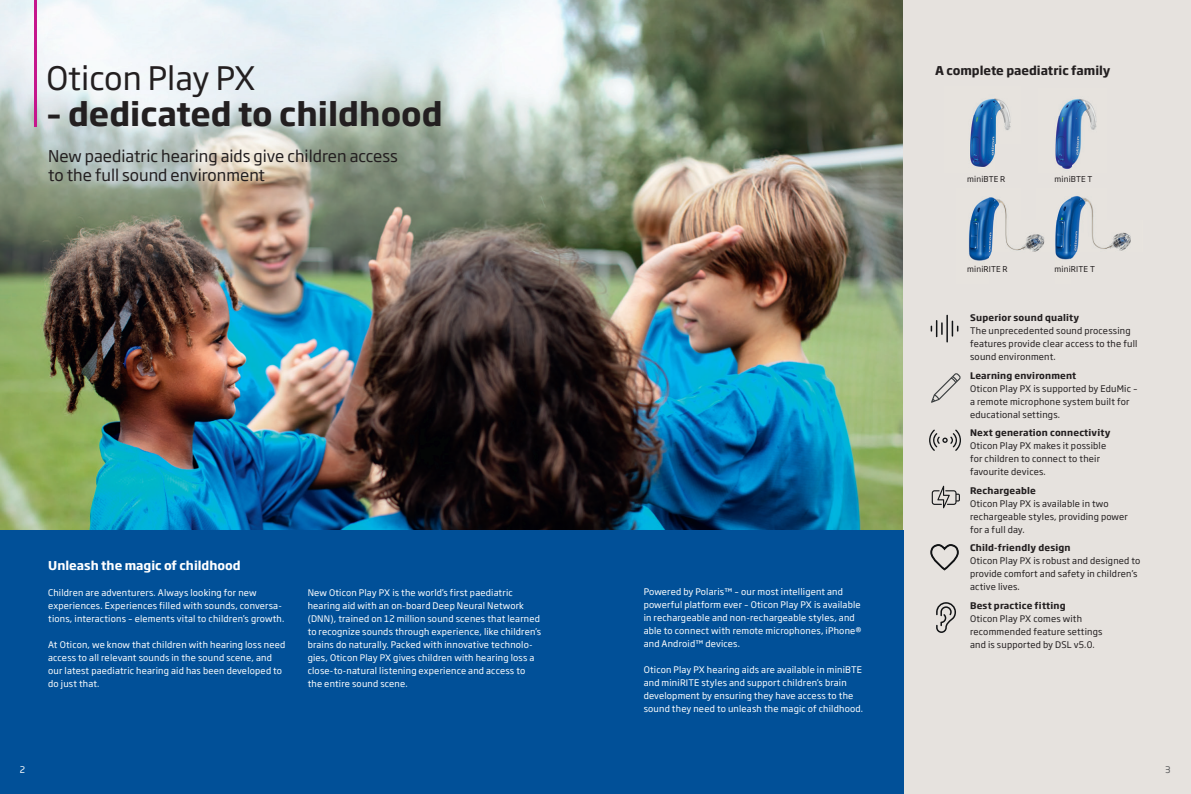
<style>
.page{position:relative;width:1191px;height:794px;background:#fff}
.page>*{position:absolute;margin:0;border:0;box-sizing:border-box;transform-origin:0 0}
.t1{font:700 32px "Soho Gothic Pro";color:#231f20}
.t2{font:32px "Soho Gothic Pro";color:#231f20}
.t3{font:16px/19px "Soho Gothic Pro";color:#231f20}
.t4{font:700 12px "Soho Gothic Pro";color:#fff}
.t5{font:700 12px "Soho Gothic Pro";color:#231f20}
.t6{font:9px/13px "Soho Gothic Pro";letter-spacing:.02em;color:#fff}
.t7{font:9px/13px "Soho Gothic Pro";letter-spacing:.02em;color:#231f20}
.t8{font:700 9px "Soho Gothic Pro";letter-spacing:.02em;color:#231f20}
.t9{font:9px "Soho Gothic Pro";color:#57585a}
.t10{font:8px "Soho Gothic Pro";letter-spacing:.02em;color:#231f20}
</style>
<div class="page">
<img style="left:0;top:0;width:904px;height:582px">
<div style="left:904px;top:0;width:287px;height:794px;background:#e6e2de"></div>
<img style="left:970px;top:98px;width:41px;height:69px">
<img style="left:1055px;top:99px;width:42px;height:70px">
<img style="left:968px;top:197px;width:68px;height:55px">
<img style="left:969px;top:252px;width:108px;height:9px">
<img style="left:1055px;top:196px;width:76px;height:56px">
<img style="left:1036px;top:234px;width:18px;height:27px">
<div style="left:0;top:530px;width:903px;height:264px;background:#015098"></div>
<hr style="left:34px;top:0;width:2px;height:65px;background:#c5168c">
<hr style="left:34px;top:65px;width:2px;height:61px;background:#c5168c">
<hr style="left:946px;top:315px;width:2px;height:27px;background:#111315">
<svg style="left:930px;top:320px;width:12px;height:17px"></svg>
<svg style="left:951px;top:321px;width:7px;height:15px"></svg>
<svg style="left:931px;top:373px;width:29px;height:30px"></svg>
<svg style="left:929px;top:429px;width:32px;height:22px"></svg>
<svg style="left:931px;top:486px;width:29px;height:22px"></svg>
<svg style="left:930px;top:544px;width:28px;height:26px"></svg>
<svg style="left:936px;top:602px;width:20px;height:31px"></svg>
<h1 class="t2" style="left:46px;top:54px;width:211px">Oticon Play PX</h1>
<h1 class="t1" style="left:46px;top:89px;width:398px">– dedicated to childhood</h1>
<h2 class="t3" style="left:48px;top:146px;width:351px">New paediatric hearing aids give children access to the full sound environment</h2>
<h3 class="t4" style="left:48px;top:556px;width:194px">Unleash the magic of childhood</h3>
<p class="t6" style="left:48px;top:586px;width:238px">Children are adventurers. Always looking for new experiences. Experiences filled with sounds, conversa&shy;tions, interactions – elements vital to children’s growth.</p>
<p class="t6" style="left:48px;top:637px;width:239px">At Oticon, we know that children with hearing loss need access to all relevant sounds in the sound scene, and our latest paediatric hearing aid has been developed to do just that.</p>
<p class="t6" style="left:308px;top:585px;width:235px">New Oticon Play PX is the world’s first paediatric hearing aid with an on-board Deep Neural Network (DNN), trained on 12 million sound scenes that learned to recognize sounds through experience, like children’s brains do naturally. Packed with innovative technolo&shy;gies, Oticon Play PX gives children with hearing loss a close-to-natural listening experience and access to the entire sound scene.</p>
<p class="t6" style="left:643px;top:585px;width:219px">Powered by Polaris™ – our most intelligent and powerful platform ever – Oticon Play PX is available in rechargeable and non-rechargeable styles, and able to connect with remote microphones, iPhone® and Android™ devices.</p>
<p class="t6" style="left:643px;top:663px;width:221px">Oticon Play PX hearing aids are available in miniBTE and miniRITE styles and support children’s brain development by ensuring they have access to the sound they need to unleash the magic of childhood.</p>
<h3 class="t5" style="left:935px;top:61px;width:177px">A complete paediatric family</h3>
<p class="t10" style="left:967px;top:173px;width:40px">miniBTE R</p>
<p class="t10" style="left:1054px;top:173px;width:39px">miniBTE T</p>
<p class="t10" style="left:967px;top:263px;width:42px">miniRITE R</p>
<p class="t10" style="left:1054px;top:263px;width:42px">miniRITE T</p>
<p class="t8" style="left:970px;top:311px;width:110px">Superior sound quality</p>
<p class="t7" style="left:970px;top:324px;width:169px">The unprecedented sound processing features provide clear access to the full sound environment.</p>
<p class="t8" style="left:970px;top:368px;width:108px">Learning environment</p>
<p class="t7" style="left:970px;top:381px;width:169px">Oticon Play PX is supported by EduMic – a remote microphone system built for educational settings.</p>
<p class="t8" style="left:970px;top:425px;width:142px">Next generation connectivity</p>
<p class="t7" style="left:970px;top:439px;width:138px">Oticon Play PX makes it possible for children to connect to their favourite devices.</p>
<p class="t8" style="left:970px;top:483px;width:67px">Rechargeable</p>
<p class="t7" style="left:970px;top:496px;width:159px">Oticon Play PX is available in two rechargeable styles, providing power for a full day.</p>
<p class="t8" style="left:970px;top:540px;width:102px">Child-friendly design</p>
<p class="t7" style="left:970px;top:554px;width:172px">Oticon Play PX is robust and designed to provide comfort and safety in children’s active lives.</p>
<p class="t8" style="left:970px;top:598px;width:97px">Best practice fitting</p>
<p class="t7" style="left:970px;top:611px;width:134px">Oticon Play PX comes with recommended feature settings and is supported by DSL v5.0.</p>
<p class="t6" style="left:20px;top:762px;width:7px">2</p>
<p class="t9" style="left:1165px;top:762px;width:7px">3</p>
</div>
